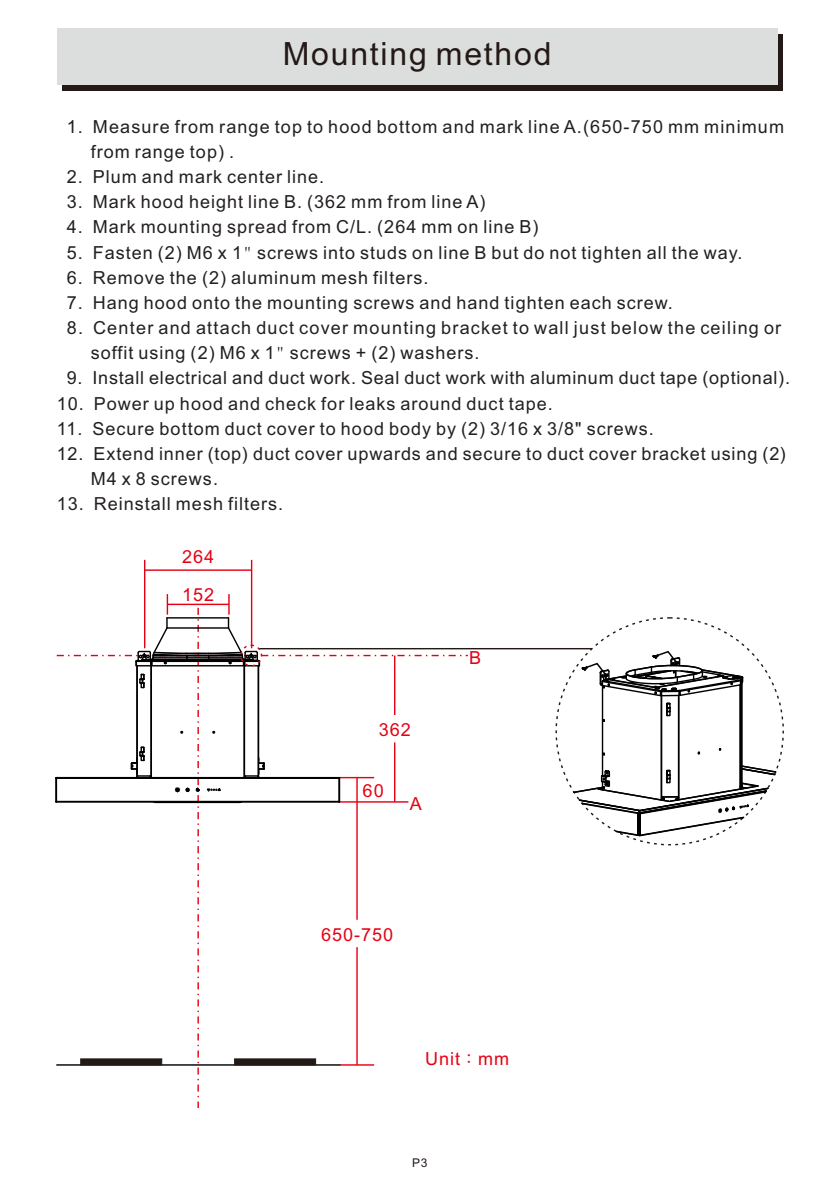
<style>
.page{position:relative;width:840px;height:1191px;background:#fff}
.page>*{position:absolute;margin:0;border:0;box-sizing:border-box;transform-origin:0 0}
.t1{font:32px "Arial";letter-spacing:.055em;color:#231916}
.t2{font:18px/25.2px "Arial";letter-spacing:.055em;color:#231f20}
.t3{font:18px "Arial Unicode MS";letter-spacing:.055em;color:#231f20}
.t4{font:18px "Arial Unicode MS";letter-spacing:.055em;color:#e60013}
.t5{font:12px "Arial Unicode MS";color:#231916}
.s1{font-family:"Ming Li U"}
.s2{font-family:"Arial"}
.s3{font-family:"Arial Unicode MS"}
</style>
<div class="page">
<div style="left:62px;top:34px;width:720px;height:57px;background:#231916"></div>
<div style="left:57px;top:28px;width:720px;height:57px;background:#dcdddd"></div>
<hr style="left:259px;top:648px;width:332px;height:1px;background:#231916">
<hr style="left:144px;top:560px;width:1px;height:88px;background:#e60013">
<hr style="left:251px;top:560px;width:1px;height:88px;background:#e60013">
<hr style="left:145px;top:569px;width:106px;height:2px;background:#e60013">
<svg style="left:55px;top:594px;width:412px;height:514px"></svg>
<div style="left:240px;top:644px;width:22px;height:22px;border:1px dashed #e60013;border-radius:50%"></div>
<hr style="left:601px;top:685px;width:2px;height:91px;background:#000">
<svg style="left:601px;top:751px;width:4px;height:6px"></svg>
<hr style="left:660px;top:695px;width:2px;height:103px;background:#000">
<hr style="left:677px;top:695px;width:2px;height:104px;background:#000">
<hr style="left:739px;top:685px;width:1px;height:102px;background:#000">
<hr style="left:740px;top:683px;width:2px;height:100px;background:#000">
<svg style="left:580px;top:650px;width:164px;height:73px"></svg>
<svg style="left:572px;top:764px;width:204px;height:73px"></svg>
<h1 class="t1" style="left:282px;top:41px;width:270px">Mounting method</h1>
<p class="t2" style="left:91px;top:116px;width:694px;text-indent:-24px">1. Measure from range top to hood bottom and mark line A.(650-750 mm minimum from range top) .</p>
<p class="t2" style="left:67px;top:166px;width:259px">2. Plum and mark center line.</p>
<p class="t2" style="left:67px;top:191px;width:420px">3. Mark hood height line B. (362 mm from line A)</p>
<p class="t2" style="left:67px;top:216px;width:473px">4. Mark mounting spread from C/L. (264 mm on line B)</p>
<p class="t2" style="left:67px;top:241px;width:677px">5. Fasten (2) M6 x 1<span class="s1">"</span> screws into studs on line B but do not tighten all the way.</p>
<p class="t2" style="left:67px;top:266px;width:363px">6. Remove the (2) aluminum mesh filters.</p>
<p class="t2" style="left:67px;top:292px;width:607px">7. Hang hood onto the mounting screws and hand tighten each screw.</p>
<p class="t2" style="left:91px;top:317px;width:691px;text-indent:-24px">8. Center and attach duct cover mounting bracket to wall just below the ceiling or soffit using (2) M6 x 1<span class="s1">"</span> screws + (2) washers.</p>
<p class="t2" style="left:67px;top:367px;width:724px">9. Install electrical and duct work. Seal duct work with aluminum duct tape (optional).</p>
<p class="t3" style="left:57px;top:396px;width:497px">10. Power up hood and check for leaks around duct tape.</p>
<p class="t3" style="left:57px;top:447px;width:730px"><span class="s2">12</span>. Extend inner (top) duct cover upwards and secure to duct cover bracket using (2)</p>
<p class="t2" style="left:91px;top:468px;width:129px">M4 x 8 screws.</p>
<p class="t2" style="left:57px;top:417px;width:598px">11. Secure bottom duct cover to hood body by (2) 3/16 x 3/8" screws<span class="s3">.</span></p>
<p class="t3" style="left:57px;top:497px;width:228px">13. Reinstall mesh filters.</p>
<p class="t4" style="left:182px;top:550px;width:34px">264</p>
<p class="t4" style="left:182px;top:588px;width:34px">152</p>
<p class="t4" style="left:378px;top:723px;width:34px">362</p>
<p class="t4" style="left:362px;top:784px;width:23px">60</p>
<p class="t4" style="left:409px;top:796px;width:14px">A</p>
<p class="t4" style="left:321px;top:928px;width:74px">650-750</p>
<p class="t4" style="left:469px;top:651px;width:14px">B</p>
<p class="t4" style="left:425px;top:1051px;width:86px">Unit<span class="s1">：</span>mm</p>
<p class="t5" style="left:412px;top:1158px;width:17px">P3</p>
</div>
